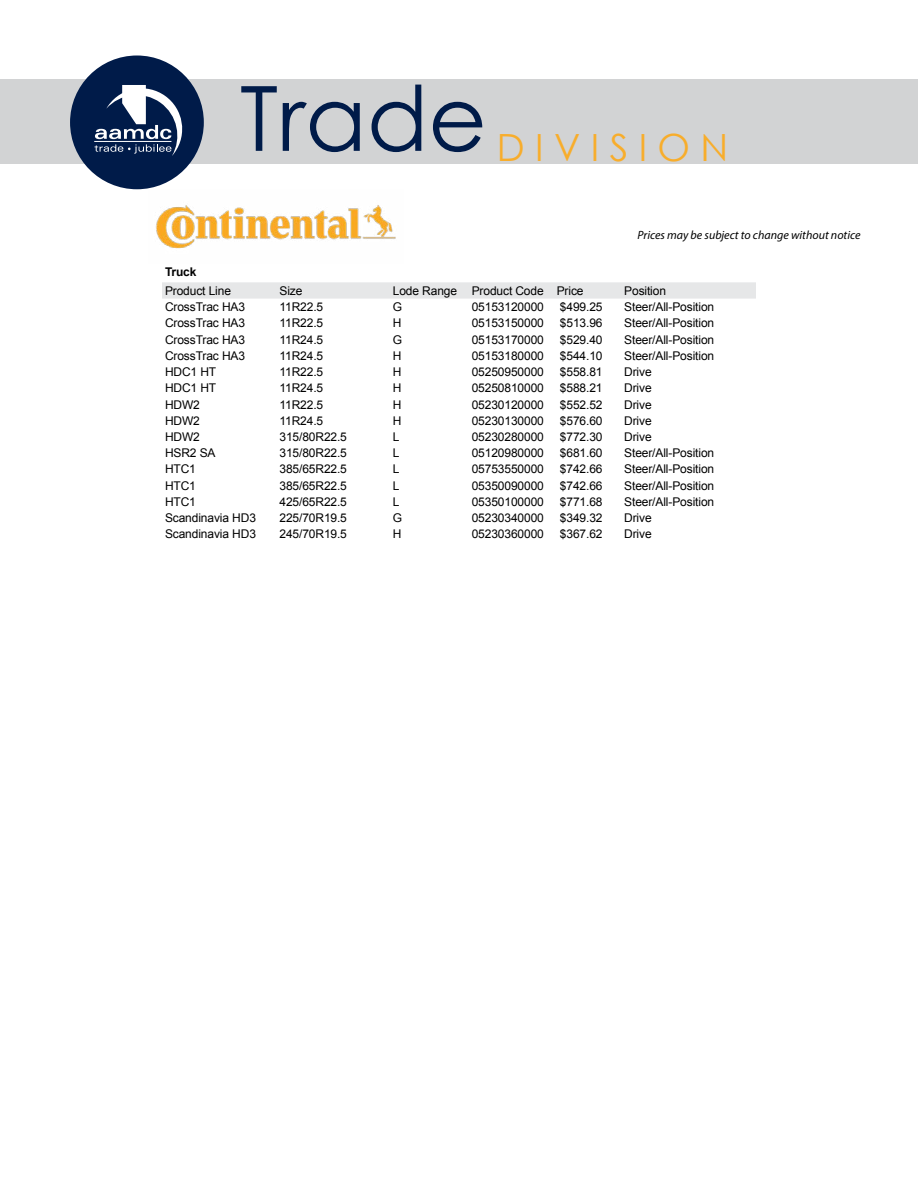
<style>
.page{position:relative;width:918px;height:1188px;background:#fff}
.page>*{position:absolute;margin:0;border:0;box-sizing:border-box;transform-origin:0 0}
.t1{font:90px "Century Gothic";color:#001b49}
.t2{font:37.5px "Century Gothic";color:#f8ad2b}
.t3{font:12px "Arial";letter-spacing:-.01em;color:#000}
.t4{font:italic 12px "Myriad Pro";color:#000}
.t5{font:700 12px "Arial";letter-spacing:-.01em;color:#000}
</style>
<div class="page">
<div style="left:0;top:79px;width:918px;height:84px;background:#d2d3d4"></div>
<div style="left:70px;top:56px;width:134px;height:133px;background:#001b49;border-radius:50%"></div>
<svg style="left:94px;top:85px;width:89px;height:71px"></svg>
<div style="left:162px;top:282px;width:594px;height:17px;background:#e6e7e8"></div>
<img style="left:156px;top:205px;width:240px;height:44px">
<h1 class="t1" style="left:240px;top:55px;width:249px">Trade</h1>
<h2 class="t2" style="left:497px;top:121px;width:233px">D I V I S I O N</h2>
<p class="t4" style="left:638px;top:227px;width:224px">Prices may be subject to change without notice</p>
<p class="t5" style="left:165px;top:264px;width:33px">Truck</p>
<p class="t3" style="left:165px;top:282px;width:68px">Product Line</p>
<p class="t3" style="left:279px;top:282px;width:24px">Size</p>
<p class="t3" style="left:393px;top:282px;width:192px">Lode Range Product Code Price</p>
<p class="t3" style="left:624px;top:282px;width:43px">Position</p>
<p class="t3" style="left:165px;top:299px;width:82px">CrossTrac HA3</p>
<p class="t3" style="left:279px;top:299px;width:45px">11R22.5</p>
<p class="t3" style="left:393px;top:299px;width:11px">G</p>
<p class="t3" style="left:472px;top:299px;width:74px">05153120000</p>
<p class="t3" style="left:560px;top:299px;width:44px">$499.25</p>
<p class="t3" style="left:624px;top:299px;width:91px">Steer/All-Position</p>
<p class="t3" style="left:165px;top:315px;width:82px">CrossTrac HA3</p>
<p class="t3" style="left:279px;top:315px;width:45px">11R22.5</p>
<p class="t3" style="left:393px;top:315px;width:10px">H</p>
<p class="t3" style="left:472px;top:315px;width:74px">05153150000</p>
<p class="t3" style="left:560px;top:315px;width:44px">$513.96</p>
<p class="t3" style="left:624px;top:315px;width:91px">Steer/All-Position</p>
<p class="t3" style="left:165px;top:331px;width:82px">CrossTrac HA3</p>
<p class="t3" style="left:279px;top:331px;width:45px">11R24.5</p>
<p class="t3" style="left:393px;top:331px;width:11px">G</p>
<p class="t3" style="left:472px;top:331px;width:74px">05153170000</p>
<p class="t3" style="left:560px;top:331px;width:44px">$529.40</p>
<p class="t3" style="left:624px;top:331px;width:91px">Steer/All-Position</p>
<p class="t3" style="left:165px;top:347px;width:82px">CrossTrac HA3</p>
<p class="t3" style="left:279px;top:347px;width:45px">11R24.5</p>
<p class="t3" style="left:393px;top:347px;width:10px">H</p>
<p class="t3" style="left:472px;top:347px;width:74px">05153180000</p>
<p class="t3" style="left:560px;top:347px;width:44px">$544.10</p>
<p class="t3" style="left:624px;top:347px;width:91px">Steer/All-Position</p>
<p class="t3" style="left:165px;top:364px;width:53px">HDC1 HT</p>
<p class="t3" style="left:279px;top:364px;width:45px">11R22.5</p>
<p class="t3" style="left:393px;top:364px;width:10px">H</p>
<p class="t3" style="left:472px;top:364px;width:74px">05250950000</p>
<p class="t3" style="left:560px;top:364px;width:44px">$558.81</p>
<p class="t3" style="left:624px;top:364px;width:29px">Drive</p>
<p class="t3" style="left:165px;top:380px;width:53px">HDC1 HT</p>
<p class="t3" style="left:279px;top:380px;width:45px">11R24.5</p>
<p class="t3" style="left:393px;top:380px;width:10px">H</p>
<p class="t3" style="left:472px;top:380px;width:74px">05250810000</p>
<p class="t3" style="left:560px;top:380px;width:44px">$588.21</p>
<p class="t3" style="left:624px;top:380px;width:29px">Drive</p>
<p class="t3" style="left:165px;top:396px;width:36px">HDW2</p>
<p class="t3" style="left:279px;top:396px;width:45px">11R22.5</p>
<p class="t3" style="left:393px;top:396px;width:10px">H</p>
<p class="t3" style="left:472px;top:396px;width:74px">05230120000</p>
<p class="t3" style="left:560px;top:396px;width:44px">$552.52</p>
<p class="t3" style="left:624px;top:396px;width:29px">Drive</p>
<p class="t3" style="left:165px;top:412px;width:36px">HDW2</p>
<p class="t3" style="left:279px;top:412px;width:45px">11R24.5</p>
<p class="t3" style="left:393px;top:412px;width:10px">H</p>
<p class="t3" style="left:472px;top:412px;width:74px">05230130000</p>
<p class="t3" style="left:560px;top:412px;width:44px">$576.60</p>
<p class="t3" style="left:624px;top:412px;width:29px">Drive</p>
<p class="t3" style="left:165px;top:428px;width:36px">HDW2</p>
<p class="t3" style="left:279px;top:428px;width:69px">315/80R22.5</p>
<p class="t3" style="left:393px;top:428px;width:8px">L</p>
<p class="t3" style="left:472px;top:428px;width:74px">05230280000</p>
<p class="t3" style="left:560px;top:428px;width:44px">$772.30</p>
<p class="t3" style="left:624px;top:428px;width:29px">Drive</p>
<p class="t3" style="left:165px;top:445px;width:52px">HSR2 SA</p>
<p class="t3" style="left:279px;top:445px;width:69px">315/80R22.5</p>
<p class="t3" style="left:393px;top:445px;width:8px">L</p>
<p class="t3" style="left:472px;top:445px;width:74px">05120980000</p>
<p class="t3" style="left:560px;top:445px;width:44px">$681.60</p>
<p class="t3" style="left:624px;top:445px;width:91px">Steer/All-Position</p>
<p class="t3" style="left:165px;top:461px;width:32px">HTC1</p>
<p class="t3" style="left:279px;top:461px;width:69px">385/65R22.5</p>
<p class="t3" style="left:393px;top:461px;width:8px">L</p>
<p class="t3" style="left:472px;top:461px;width:74px">05753550000</p>
<p class="t3" style="left:560px;top:461px;width:44px">$742.66</p>
<p class="t3" style="left:624px;top:461px;width:91px">Steer/All-Position</p>
<p class="t3" style="left:165px;top:477px;width:32px">HTC1</p>
<p class="t3" style="left:279px;top:477px;width:69px">385/65R22.5</p>
<p class="t3" style="left:393px;top:477px;width:8px">L</p>
<p class="t3" style="left:472px;top:477px;width:74px">05350090000</p>
<p class="t3" style="left:560px;top:477px;width:44px">$742.66</p>
<p class="t3" style="left:624px;top:477px;width:91px">Steer/All-Position</p>
<p class="t3" style="left:165px;top:493px;width:32px">HTC1</p>
<p class="t3" style="left:279px;top:493px;width:69px">425/65R22.5</p>
<p class="t3" style="left:393px;top:493px;width:8px">L</p>
<p class="t3" style="left:472px;top:493px;width:74px">05350100000</p>
<p class="t3" style="left:560px;top:493px;width:44px">$771.68</p>
<p class="t3" style="left:624px;top:493px;width:91px">Steer/All-Position</p>
<p class="t3" style="left:165px;top:510px;width:93px">Scandinavia HD3</p>
<p class="t3" style="left:279px;top:510px;width:69px">225/70R19.5</p>
<p class="t3" style="left:393px;top:510px;width:11px">G</p>
<p class="t3" style="left:472px;top:510px;width:74px">05230340000</p>
<p class="t3" style="left:560px;top:510px;width:44px">$349.32</p>
<p class="t3" style="left:624px;top:510px;width:29px">Drive</p>
<p class="t3" style="left:165px;top:526px;width:93px">Scandinavia HD3</p>
<p class="t3" style="left:279px;top:526px;width:69px">245/70R19.5</p>
<p class="t3" style="left:393px;top:526px;width:10px">H</p>
<p class="t3" style="left:472px;top:526px;width:74px">05230360000</p>
<p class="t3" style="left:560px;top:526px;width:44px">$367.62</p>
<p class="t3" style="left:624px;top:526px;width:29px">Drive</p>
</div>
